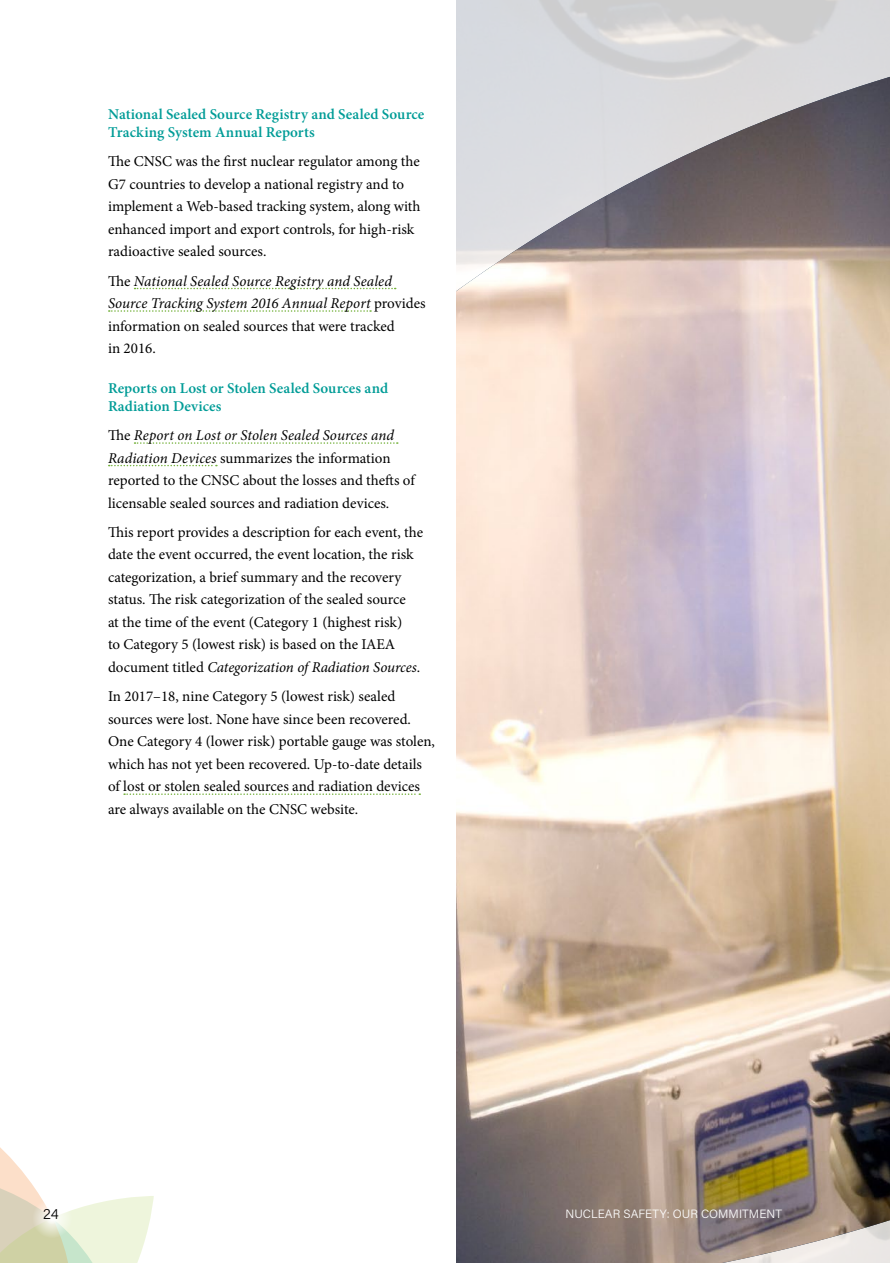
<style>
.page{position:relative;width:890px;height:1263px;background:#fff}
.page>*{position:absolute;margin:0;border:0;box-sizing:border-box;transform-origin:0 0}
.t1{font:15px/22.5px "Minion Pro";letter-spacing:-.005em;color:#000}
.t2{font:italic 15px/22.5px "Minion Pro";letter-spacing:.005em;color:#000}
.t3{font:600 15px/18px "Minion Pro";letter-spacing:.005em;color:#009c97}
.t4{font:300 15px "Acumin Pro";color:#000}
.t5{font:300 12px "Acumin Pro";letter-spacing:.005em;color:#fff}
.s1{font-style:normal}
.s2{font-style:italic}
</style>
<div class="page">
<svg style="left:456px;top:0;width:434px;height:77px;background:#d6d6d8"></svg>
<img style="left:456px;top:77px;width:434px;height:1186px">
<svg style="left:0;top:1147px;width:154px;height:116px"></svg>
<svg style="left:31px;top:1196px;width:42px;height:42px"></svg>
<svg style="left:44px;top:1209px;width:15px;height:15px"></svg>
<svg style="left:124px;top:793px;width:296px;height:2px"></svg>
<svg style="left:109px;top:465px;width:108px;height:1px"></svg>
<svg style="left:135px;top:442px;width:263px;height:2px"></svg>
<svg style="left:109px;top:310px;width:262px;height:2px"></svg>
<svg style="left:135px;top:288px;width:261px;height:1px"></svg>
<p class="t3" style="left:108px;top:105px;width:318px">National Sealed Source Registry and Sealed Source<br>Tracking System Annual Reports</p>
<p class="t1" style="left:108px;top:150px;width:314px">Te CNSC was the frst nuclear regulator among the G7 countries to develop a national registry and to implement a Web-based tracking system, along with enhanced import and export controls, for high-risk radioactive sealed sources.</p>
<p class="t2" style="left:108px;top:269px;width:319px"><span class="s1">Te</span> National Sealed Source Registry and Sealed Source Tracking System 2016 Annual Report <span class="s1">provides information on sealed sources that were tracked<br>in 2016.</span></p>
<p class="t3" style="left:108px;top:379px;width:282px">Reports on Lost or Stolen Sealed Sources and<br>Radiation Devices</p>
<p class="t1" style="left:108px;top:424px;width:310px">Te <span class="s2">Report on Lost or Stolen Sealed Sources and Radiation Devices</span> summarizes the information reported to the CNSC about the losses and thefs of licensable sealed sources and radiation devices.</p>
<p class="t1" style="left:108px;top:521px;width:317px">Tis report provides a description for each event, the date the event occurred, the event location, the risk categorization, a brief summary and the recovery status. Te risk categorization of the sealed source<br>at the time of the event (Category 1 (highest risk)<br>to Category 5 (lowest risk) is based on the IAEA document titled <span class="s2">Categorization ofRadiation Sources</span>.</p>
<p class="t1" style="left:108px;top:685px;width:329px">In 2017–18, nine Category 5 (lowest risk) sealed sources were lost. None have since been recovered.<br>One Category 4 (lower risk) portable gauge was stolen, which has not yet been recovered. Up-to-date details of lost or stolen sealed sources and radiation devices are always available on the CNSC website.</p>
<p class="t4" style="left:43px;top:1203px;width:17px">24</p>
<p class="t5" style="left:565px;top:1205px;width:218px">NUCLEAR SAFETY: OUR COMMITMENT</p>
</div>
